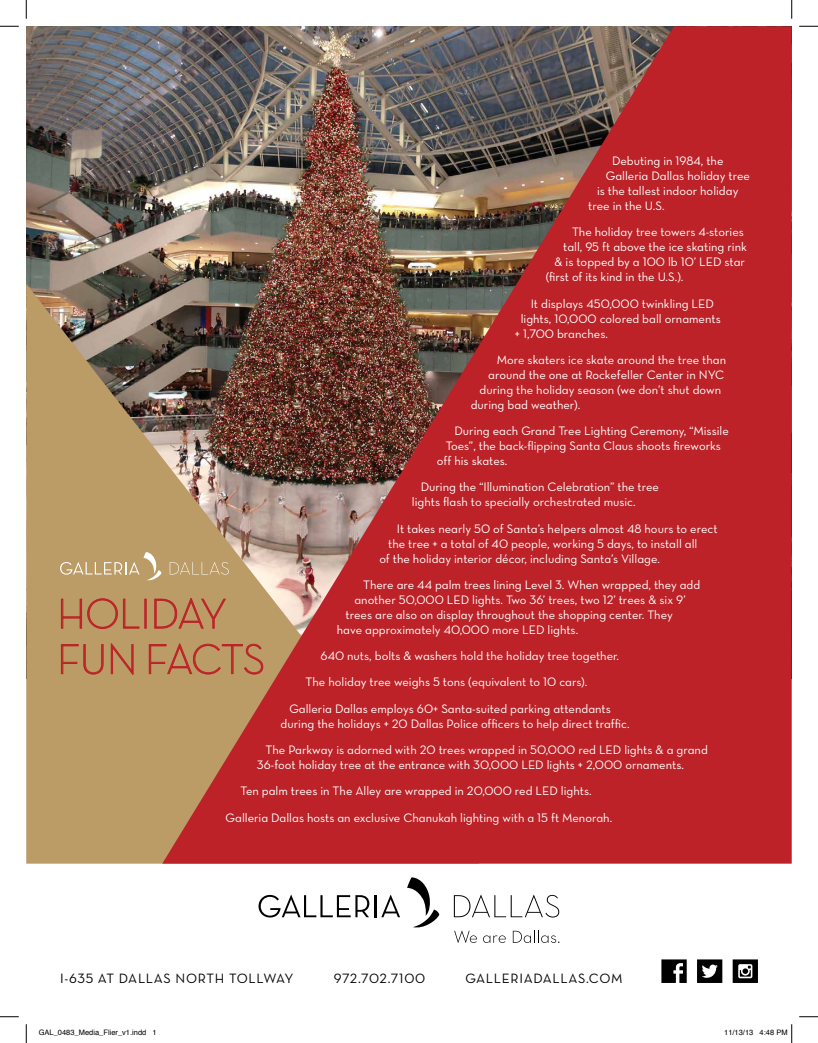
<style>
.page{position:relative;width:818px;height:1043px;background:#fff}
.page>*{position:absolute;margin:0;border:0;box-sizing:border-box;transform-origin:0 0}
.t1{font:42.75px/45.4px "Neutra Display PS Light Alt";letter-spacing:-.01em;color:#bc2227}
.t2{font:13.75px "Neutra Text PS Book Alt";letter-spacing:.05em;color:#000}
.t3{font:12.5px/15px "Neutra Text PS Book Alt";color:#fff}
.t4{font:7.5px "Helvetica";color:#000}
</style>
<div class="page">
<img style="left:26px;top:26px;width:136px;height:258px">
<svg style="left:26px;top:284px;width:136px;height:579px;background:#b19466"></svg>
<img style="left:162px;top:26px;width:629px;height:837px">
<svg style="left:61px;top:598px;width:79px;height:31px;background:#bb855a"></svg>
<div style="left:144px;top:598px;width:3px;height:30px;border:1px solid #bc2227"></div>
<svg style="left:154px;top:597px;width:73px;height:32px;background:#bb845a"></svg>
<svg style="left:61px;top:643px;width:43px;height:32px"></svg>
<svg style="left:110px;top:643px;width:24px;height:32px"></svg>
<svg style="left:148px;top:643px;width:116px;height:32px;background:#bb855a"></svg>
<svg style="left:60px;top:552px;width:102px;height:28px;background:#c4a87a"></svg>
<svg style="left:170px;top:562px;width:59px;height:12px"></svg>
<svg style="left:407px;top:877px;width:32px;height:51px"></svg>
<svg style="left:258px;top:894px;width:111px;height:23px"></svg>
<hr style="left:375px;top:895px;width:2px;height:22px;background:#000">
<svg style="left:381px;top:894px;width:19px;height:23px"></svg>
<svg style="left:454px;top:894px;width:105px;height:23px"></svg>
<svg style="left:454px;top:930px;width:23px;height:13px"></svg>
<svg style="left:483px;top:935px;width:23px;height:8px"></svg>
<svg style="left:513px;top:930px;width:46px;height:13px"></svg>
<svg style="left:661px;top:959px;width:25px;height:23px"></svg>
<svg style="left:697px;top:959px;width:25px;height:23px"></svg>
<svg style="left:732px;top:959px;width:25px;height:23px"></svg>
<svg style="left:0;top:25px;width:19px;height:2px"></svg>
<svg style="left:799px;top:25px;width:19px;height:2px"></svg>
<svg style="left:0;top:1016px;width:19px;height:1px"></svg>
<svg style="left:799px;top:1016px;width:19px;height:1px"></svg>
<svg style="left:25px;top:0;width:2px;height:19px"></svg>
<svg style="left:25px;top:1024px;width:2px;height:18px"></svg>
<svg style="left:791px;top:0;width:1px;height:19px"></svg>
<svg style="left:791px;top:1024px;width:1px;height:18px"></svg>
<p class="t3" style="left:612px;top:153px;width:113px">Debuting in 1984, the</p>
<p class="t3" style="left:605px;top:168px;width:146px">Galleria Dallas holiday tree</p>
<p class="t3" style="left:597px;top:183px;width:143px">is the tallest indoor holiday</p>
<p class="t3" style="left:588px;top:198px;width:78px">tree in the U.S.</p>
<p class="t3" style="left:572px;top:224px;width:173px">The holiday tree towers 4-stories</p>
<p class="t3" style="left:563px;top:239px;width:185px">tall, 95 ft above the ice skating rink</p>
<p class="t3" style="left:554px;top:254px;width:192px">&amp; is topped by a 100 lb 10’ LED star</p>
<p class="t3" style="left:545px;top:269px;width:139px">(first of its kind in the U.S.).</p>
<p class="t3" style="left:530px;top:295px;width:185px">It displays 450,000 twinkling LED</p>
<p class="t3" style="left:520px;top:310px;width:201px">lights, 10,000 colored ball ornaments</p>
<p class="t3" style="left:515px;top:325px;width:95px">+ 1,700 branches.</p>
<p class="t3" style="left:497px;top:352px;width:231px">More skaters ice skate around the tree than</p>
<p class="t3" style="left:488px;top:367px;width:237px">around the one at Rockefeller Center in NYC</p>
<p class="t3" style="left:479px;top:382px;width:243px">during the holiday season (we don’t shut down</p>
<p class="t3" style="left:470px;top:397px;width:111px">during bad weather).</p>
<p class="t3" style="left:454px;top:423px;width:276px">During each Grand Tree Lighting Ceremony, “Missile</p>
<p class="t3" style="left:445px;top:438px;width:277px">Toes”, the back-flipping Santa Claus shoots fireworks</p>
<p class="t3" style="left:437px;top:453px;width:72px">off his skates.</p>
<p class="t3" style="left:412px;top:479px;width:249px;text-indent:9px">During the “Illumination Celebration” the tree lights flash to specially orchestrated music.</p>
<p class="t3" style="left:397px;top:520px;width:322px">It takes nearly 50 of Santa’s helpers almost 48 hours to erect</p>
<p class="t3" style="left:388px;top:535px;width:311px">the tree + a total of 40 people, working 5 days, to install all</p>
<p class="t3" style="left:379px;top:550px;width:282px">of the holiday interior décor, including Santa’s Village.</p>
<p class="t3" style="left:363px;top:577px;width:339px">There are 44 palm trees lining Level 3. When wrapped, they add</p>
<p class="t3" style="left:354px;top:592px;width:333px">another 50,000 LED lights. Two 36’ trees, two 12’ trees &amp; six 9’</p>
<p class="t3" style="left:345px;top:607px;width:329px">trees are also on display throughout the shopping center. They</p>
<p class="t3" style="left:337px;top:622px;width:243px">have approximately 40,000 more LED lights.</p>
<p class="t3" style="left:320px;top:648px;width:300px">640 nuts, bolts &amp; washers hold the holiday tree together.</p>
<p class="t3" style="left:305px;top:674px;width:283px">The holiday tree weighs 5 tons (equivalent to 10 cars).</p>
<p class="t3" style="left:289px;top:700px;width:323px">Galleria Dallas employs 60+ Santa-suited parking attendants</p>
<p class="t3" style="left:265px;top:710px;width:444px;line-height:26.2px;text-indent:15px">during the holidays + 20 Dallas Police officers to help direct traffic.<br>The Parkway is adorned with 20 trees wrapped in 50,000 red LED lights &amp; a grand</p>
<p class="t3" style="left:257px;top:757px;width:428px">36-foot holiday tree at the entrance with 30,000 LED lights + 2,000 ornaments.</p>
<p class="t3" style="left:240px;top:783px;width:352px">Ten palm trees in The Alley are wrapped in 20,000 red LED lights.</p>
<p class="t3" style="left:225px;top:809px;width:388px">Galleria Dallas hosts an exclusive Chanukah lighting with a 15 ft Menorah.</p>
<h1 class="t1" style="left:57px;top:591px;width:209px">HOLIDAY<br>FUN FACTS</h1>
<p class="t2" style="left:60px;top:969px;width:235px">I-635 AT DALLAS NORTH TOLLWAY</p>
<p class="t2" style="left:334px;top:969px;width:93px">972.702.7100</p>
<p class="t2" style="left:465px;top:969px;width:159px">GALLERIADALLAS.COM</p>
<p class="t4" style="left:39px;top:1027px;width:119px">GAL_0483_Media_Flier_v1.indd 1</p>
<p class="t4" style="left:724px;top:1027px;width:65px">11/13/13 4:48 PM</p>
</div>
